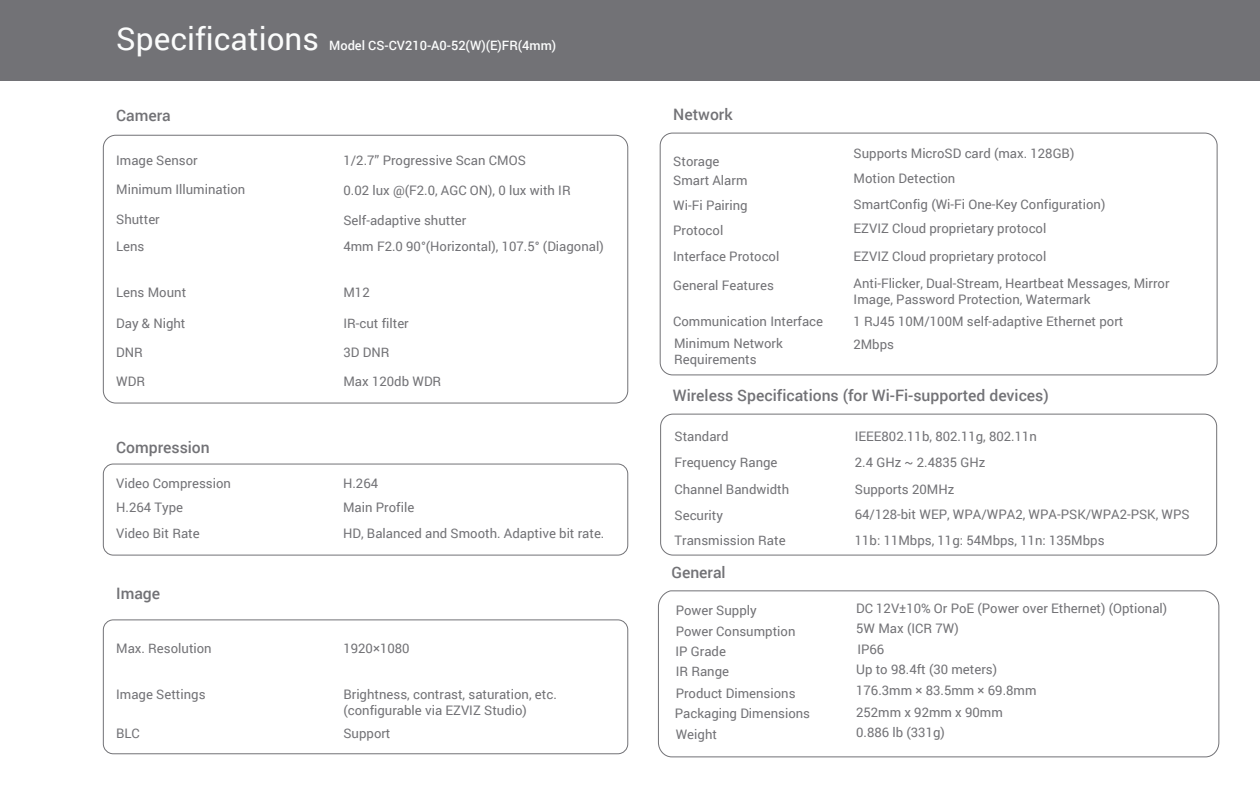
<style>
.page{position:relative;width:1260px;height:788px;background:#fff}
.page>*{position:absolute;margin:0;border:0;box-sizing:border-box;transform-origin:0 0}
.t1{font:31.5px "Roboto";color:#fbfcfc}
.t2{font:500 15.75px "Roboto";color:#727276}
.t3{font:13.12px/15.8px "Roboto";color:#727276}
.t4{font:500 12.86px "Roboto";color:#fbfcfc}
</style>
<div class="page">
<div style="left:0;top:0;width:1260px;height:80px;background:#727276"></div>
<div style="left:103px;top:135px;width:525px;height:268px;border:1px solid #727276;border-radius:12px"></div>
<div style="left:103px;top:463px;width:525px;height:92px;border:1px solid #727276;border-radius:10px"></div>
<div style="left:103px;top:619px;width:525px;height:135px;border:1px solid #727276;border-radius:10px"></div>
<div style="left:660px;top:413px;width:557px;height:142px;border:1px solid #727276;border-radius:12px"></div>
<div style="left:660px;top:133px;width:558px;height:242px;border:1px solid #727276;border-radius:12px"></div>
<svg style="left:658px;top:590px;width:562px;height:167px"></svg>
<h1 class="t1" style="left:116px;top:16px;width:204px">Specifications</h1>
<p class="t4" style="left:329px;top:36px;width:229px">Model CS-CV210-A0-52(W)(E)FR(4mm)</p>
<p class="t2" style="left:116px;top:104px;width:56px">Camera</p>
<p class="t3" style="left:116px;top:152px;width:83px">Image Sensor</p>
<p class="t3" style="left:343px;top:152px;width:184px">1/2.7” Progressive Scan CMOS</p>
<p class="t3" style="left:116px;top:181px;width:131px">Minimum Illumination</p>
<p class="t3" style="left:343px;top:182px;width:229px">0.02 lux @(F2.0, AGC ON), 0 lux with IR</p>
<p class="t3" style="left:116px;top:211px;width:45px">Shutter</p>
<p class="t3" style="left:343px;top:212px;width:124px">Self-adaptive shutter</p>
<p class="t3" style="left:116px;top:238px;width:30px">Lens</p>
<p class="t3" style="left:343px;top:238px;width:262px">4mm F2.0 90°(Horizontal), 107.5° (Diagonal)</p>
<p class="t3" style="left:116px;top:284px;width:72px">Lens Mount</p>
<p class="t3" style="left:343px;top:284px;width:28px">M12</p>
<p class="t3" style="left:116px;top:315px;width:71px">Day &amp; Night</p>
<p class="t3" style="left:343px;top:315px;width:67px">IR-cut filter</p>
<p class="t3" style="left:116px;top:344px;width:28px">DNR</p>
<p class="t3" style="left:343px;top:344px;width:48px">3D DNR</p>
<p class="t3" style="left:116px;top:372px;width:30px">WDR</p>
<p class="t3" style="left:343px;top:372px;width:99px">Max 120db WDR</p>
<p class="t2" style="left:116px;top:436px;width:95px">Compression</p>
<p class="t3" style="left:116px;top:475px;width:116px">Video Compression</p>
<p class="t3" style="left:343px;top:475px;width:37px">H.264</p>
<p class="t3" style="left:116px;top:499px;width:69px">H.264 Type</p>
<p class="t3" style="left:343px;top:499px;width:73px">Main Profile</p>
<p class="t3" style="left:116px;top:524px;width:85px">Video Bit Rate</p>
<p class="t3" style="left:343px;top:524px;width:263px">HD, Balanced and Smooth. Adaptive bit rate.</p>
<p class="t2" style="left:116px;top:582px;width:46px">Image</p>
<p class="t3" style="left:116px;top:640px;width:97px">Max. Resolution</p>
<p class="t3" style="left:343px;top:640px;width:68px">1920×1080</p>
<p class="t3" style="left:343px;top:686px;width:215px">Brightness, contrast, saturation, etc. (configurable via EZVIZ Studio)</p>
<p class="t3" style="left:116px;top:686px;width:91px">Image Settings</p>
<p class="t3" style="left:116px;top:724px;width:25px">BLC</p>
<p class="t3" style="left:343px;top:724px;width:49px">Support</p>
<p class="t2" style="left:673px;top:103px;width:61px">Network</p>
<p class="t3" style="left:673px;top:151px;width:76px;line-height:18.7px">Storage<br>Smart Alarm</p>
<p class="t3" style="left:673px;top:193px;width:76px;line-height:24.7px">Wi-Fi Pairing<br>Protocol</p>
<p class="t3" style="left:673px;top:242px;width:108px;line-height:28.4px">Interface Protocol<br>General Features</p>
<p class="t3" style="left:854px;top:145px;width:222px">Supports MicroSD card (max. 128GB)</p>
<p class="t3" style="left:854px;top:170px;width:103px">Motion Detection</p>
<p class="t3" style="left:854px;top:196px;width:253px">SmartConfig (Wi-Fi One-Key Configuration)</p>
<p class="t3" style="left:854px;top:219px;width:194px">EZVIZ Cloud proprietary protocol</p>
<p class="t3" style="left:854px;top:248px;width:194px">EZVIZ Cloud proprietary protocol</p>
<p class="t3" style="left:854px;top:275px;width:317px">Anti-Flicker, Dual-Stream, Heartbeat Messages, Mirror<br>Image, Password Protection, Watermark</p>
<p class="t3" style="left:673px;top:313px;width:151px">Communication Interface</p>
<p class="t3" style="left:854px;top:313px;width:271px">1 RJ45 10M/100M self-adaptive Ethernet port</p>
<p class="t3" style="left:674px;top:335px;width:110px">Minimum Network<br>Requirements</p>
<p class="t3" style="left:853px;top:335px;width:42px">2Mbps</p>
<p class="t2" style="left:673px;top:384px;width:378px">Wireless Specifications (for Wi-Fi-supported devices)</p>
<p class="t3" style="left:675px;top:427px;width:56px">Standard</p>
<p class="t3" style="left:855px;top:427px;width:184px">IEEE802.11b, 802.11g, 802.11n</p>
<p class="t3" style="left:675px;top:454px;width:105px">Frequency Range</p>
<p class="t3" style="left:855px;top:454px;width:132px">2.4 GHz ~ 2.4835 GHz</p>
<p class="t3" style="left:675px;top:480px;width:116px">Channel Bandwidth</p>
<p class="t3" style="left:855px;top:480px;width:101px">Supports 20MHz</p>
<p class="t3" style="left:675px;top:507px;width:50px">Security</p>
<p class="t3" style="left:855px;top:506px;width:336px">64/128-bit WEP, WPA/WPA2, WPA-PSK/WPA2-PSK, WPS</p>
<p class="t3" style="left:675px;top:532px;width:113px">Transmission Rate</p>
<p class="t3" style="left:855px;top:531px;width:251px">11b: 11Mbps, 11g: 54Mbps, 11n: 135Mbps</p>
<p class="t2" style="left:671px;top:561px;width:56px">General</p>
<p class="t3" style="left:676px;top:599px;width:121px;line-height:20.7px">Power Supply<br>Power Consumption</p>
<p class="t3" style="left:676px;top:660px;width:121px;line-height:21.3px">IR Range<br>Product Dimensions</p>
<p class="t3" style="left:676px;top:725px;width:43px">Weight</p>
<p class="t3" style="left:856px;top:597px;width:313px;line-height:20.7px">DC 12V±10% Or PoE (Power over Ethernet) (Optional)<br>5W Max (ICR 7W)</p>
<p class="t3" style="left:856px;top:658px;width:182px;line-height:21.3px">Up to 98.4ft (30 meters)<br>176.3mm × 83.5mm × 69.8mm</p>
<p class="t3" style="left:856px;top:724px;width:90px">0.886 lb (331g)</p>
<p class="t3" style="left:676px;top:643px;width:52px">IP Grade</p>
<p class="t3" style="left:857px;top:641px;width:28px">IP66</p>
<p class="t3" style="left:675px;top:705px;width:137px">Packaging Dimensions</p>
<p class="t3" style="left:856px;top:703px;width:148px">252mm x 92mm x 90mm</p>
</div>
